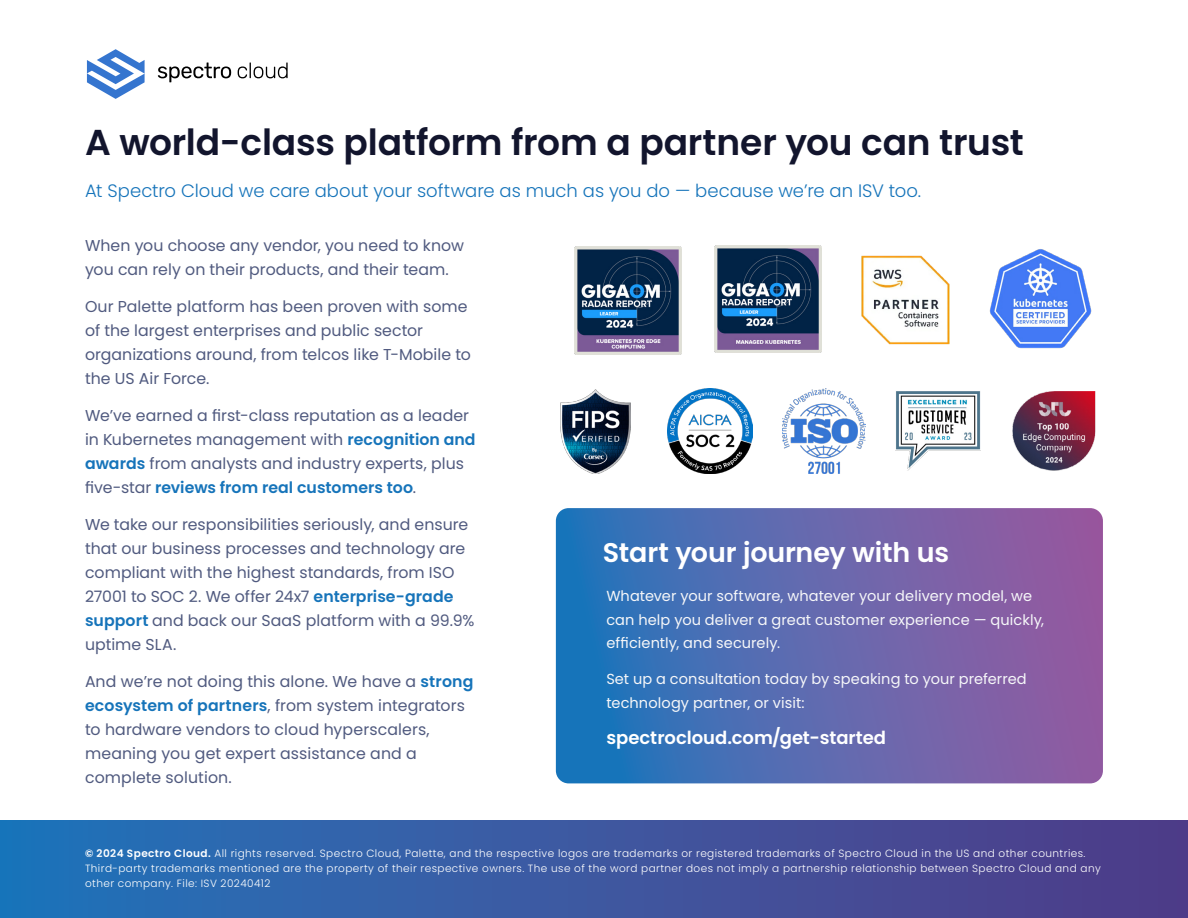
<style>
.page{position:relative;width:1188px;height:918px;background:#fff}
.page>*{position:absolute;margin:0;border:0;box-sizing:border-box;transform-origin:0 0}
.t1{font:600 36px "Poppins";letter-spacing:-.005em;color:#12152d}
.t2{font:600 27px "Poppins";letter-spacing:-.005em;color:#fff}
.t3{font:300 18px "Poppins";color:#1674ba}
.t4{font:600 18px "Poppins";letter-spacing:-.005em;color:#fff}
.t5{font:15.75px/24px "Poppins";color:#505a7f}
.t6{font:14.55px/23.4px "Poppins";letter-spacing:.005em;color:#f6f7f9}
.t7{font:300 10.5px/15px "Poppins";letter-spacing:.04em;color:#fff}
.s1{font-weight:600;color:#1674ba}
.s2{font-weight:600}
</style>
<div class="page">
<svg style="left:87px;top:49px;width:58px;height:50px"></svg>
<svg style="left:158px;top:63px;width:73px;height:19px"></svg>
<svg style="left:238px;top:63px;width:50px;height:15px"></svg>
<img style="left:861px;top:255px;width:89px;height:90px">
<img style="left:989px;top:249px;width:103px;height:100px">
<div style="left:0;top:821px;width:1188px;height:97px;background:linear-gradient(to right,#2274ba,#533b87)"></div>
<svg style="left:556px;top:508px;width:547px;height:275px;background:#5f68ae"></svg>
<img style="left:574px;top:247px;width:108px;height:107px">
<img style="left:714px;top:246px;width:107px;height:107px">
<img style="left:560px;top:390px;width:71px;height:83px">
<img style="left:667px;top:388px;width:85px;height:85px">
<img style="left:783px;top:388px;width:83px;height:85px">
<img style="left:896px;top:391px;width:85px;height:80px">
<img style="left:1012px;top:391px;width:84px;height:80px">
<h1 class="t1" style="left:85px;top:121px;width:940px">A world-class platform from a partner you can trust</h1>
<p class="t3" style="left:85px;top:180px;width:838px">At Spectro Cloud we care about your software as much as you do — because we’re an ISV too.</p>
<p class="t5" style="left:85px;top:234px;width:381px">When you choose any vendor, you need to know you can rely on their products, and their team.</p>
<p class="t5" style="left:85px;top:295px;width:388px">Our Palette platform has been proven with some of the largest enterprises and public sector organizations around, from telcos like T-Mobile to the US Air Force.</p>
<p class="t5" style="left:85px;top:404px;width:392px">We’ve earned a first-class reputation as a leader in Kubernetes management with <span class="s1">recognition and awards</span> from analysts and industry experts, plus five-star <span class="s1">reviews from real customers too</span>.</p>
<p class="t5" style="left:85px;top:512px;width:391px">We take our responsibilities seriously, and ensure that our business processes and technology are compliant with the highest standards, from ISO 27001 to SOC 2. We offer 24x7 <span class="s1">enterprise-grade support</span> and back our SaaS platform with a 99.9% uptime SLA.</p>
<p class="t5" style="left:85px;top:669px;width:390px">And we’re not doing this alone. We have a <span class="s1">strong ecosystem of partners</span>, from system integrators to hardware vendors to cloud hyperscalers, meaning you get expert assistance and a complete solution.</p>
<h2 class="t2" style="left:603px;top:537px;width:348px">Start your journey with us</h2>
<p class="t6" style="left:606px;top:584px;width:439px">Whatever your software, whatever your delivery model, we can help you deliver a great customer experience — quickly, efficiently, and securely.</p>
<p class="t6" style="left:606px;top:667px;width:422px">Set up a consultation today by speaking to your preferred technology partner, or visit:</p>
<p class="t4" style="left:606px;top:727px;width:281px">spectrocloud.com/get-started</p>
<p class="t7" style="left:85px;top:845px;width:1017px"><span class="s2">© 2024 Spectro Cloud.</span> All rights reserved. Spectro Cloud, Palette, and the respective logos are trademarks or registered trademarks of Spectro Cloud in the US and other countries.<br>Third-party trademarks mentioned are the property of their respective owners. The use of the word partner does not imply a partnership relationship between Spectro Cloud and any other company. File: ISV 20240412</p>
</div>
